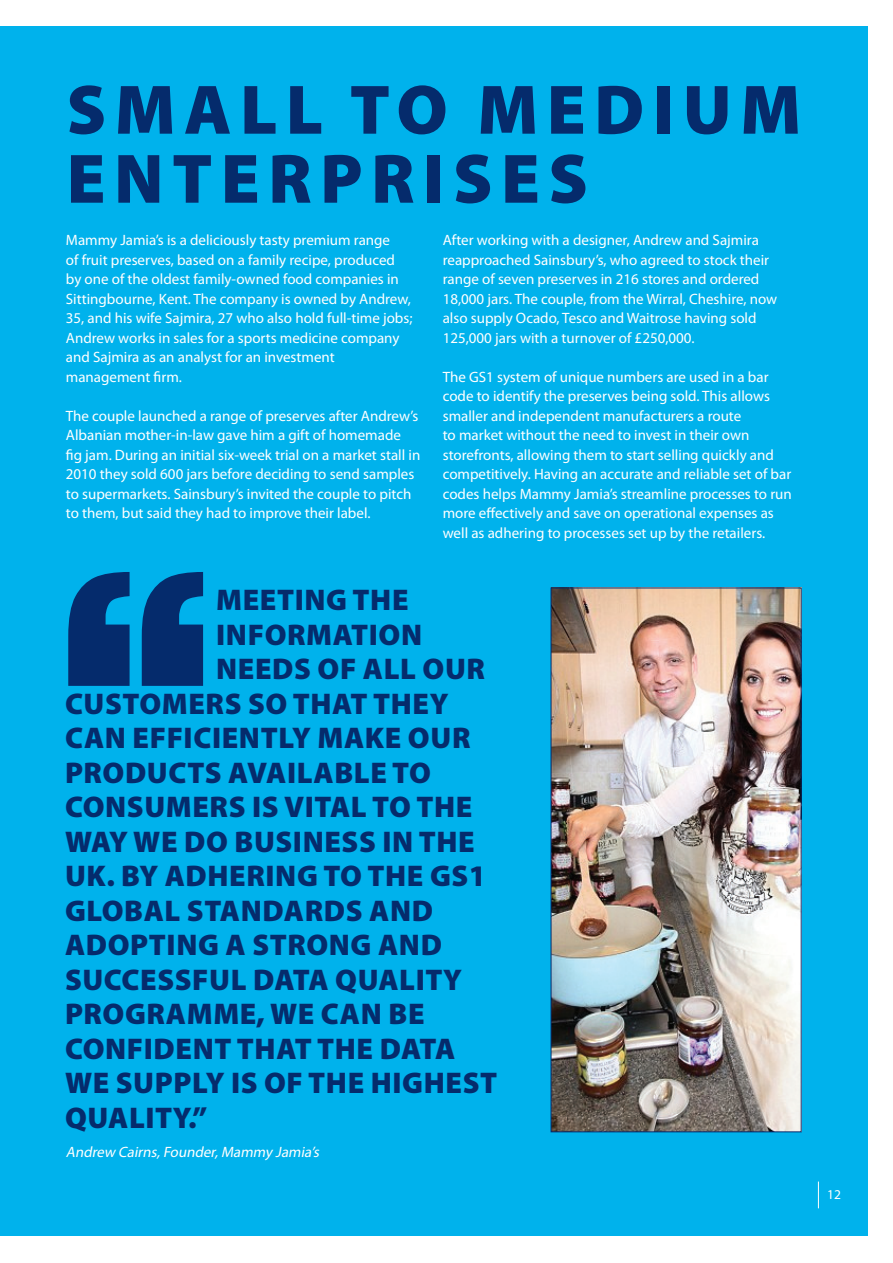
<style>
.page{position:relative;width:893px;height:1263px;background:#fff}
.page>*{position:absolute;margin:0;border:0;box-sizing:border-box;transform-origin:0 0}
.t1{font:700 363.9px "Lucida Sans Typewriter";color:#052b6c}
.t2{font:900 70.5px/69px "Myriad Pro";letter-spacing:.12em;color:#052b6c}
.t3{font:900 30px "Myriad Pro";letter-spacing:.02em;color:#052b6c}
.t4{font:15px/19.5px "Myriad Pro";color:#fff}
.t5{font:italic 15px "Myriad Pro";color:#fff}
.t6{font:13.5px "Myriad Pro";color:#fff}
</style>
<div class="page">
<div style="left:0;top:27px;width:867px;height:1209px;background:#00b2ec"></div>
<svg style="left:818px;top:1181px;width:1px;height:27px"></svg>
<img style="left:553px;top:590px;width:246px;height:540px">
<div style="left:551px;top:588px;width:250px;height:544px;border:1px solid #052b6c"></div>
<h2 class="t2" style="left:67px;top:73px;width:736px">SMALL TO MEDIUM<br>ENTERPRISES</h2>
<p class="t4" style="left:66px;top:230px;width:348px">Mammy Jamia’s is a deliciously tasty premium range<br>of fruit preserves, based on a family recipe, produced by one of the oldest family-owned food companies in Sittingbourne, Kent. The company is owned by Andrew, 35, and his wife Sajmira, 27 who also hold full-time jobs; Andrew works in sales for a sports medicine company and Sajmira as an analyst for an investment management firm.</p>
<p class="t4" style="left:66px;top:406px;width:356px">The couple launched a range of preserves after Andrew’s Albanian mother-in-law gave him a gift of homemade fig jam. During an initial six-week trial on a market stall in 2010 they sold 600 jars before deciding to send samples to supermarkets. Sainsbury’s invited the couple to pitch to them, but said they had to improve their label.</p>
<p class="t4" style="left:443px;top:230px;width:336px">After working with a designer, Andrew and Sajmira reapproached Sainsbury’s, who agreed to stock their range of seven preserves in 216 stores and ordered 18,000 jars. The couple, from the Wirral, Cheshire, now also supply Ocado, Tesco and Waitrose having sold 125,000 jars with a turnover of £250,000.</p>
<p class="t4" style="left:443px;top:367px;width:351px">The GS1 system of unique numbers are used in a bar code to identify the preserves being sold. This allows smaller and independent manufacturers a route<br>to market without the need to invest in their own storefronts, allowing them to start selling quickly and competitively. Having an accurate and reliable set of bar codes helps Mammy Jamia’s streamline processes to run more effectively and save on operational expenses as well as adhering to processes set up by the retailers.</p>
<h1 class="t1" style="left:-11px;top:515px;width:294px">‘‘</h1>
<h3 class="t3" style="left:216px;top:580px;width:45px">MEETING</h3>
<h3 class="t3" style="left:353px;top:580px;width:20px">THE</h3>
<h3 class="t3" style="left:65px;top:615px;width:62px">IN</h3>
<h3 class="t3" style="left:248px;top:615px;width:38px">FORMATION</h3>
<h3 class="t3" style="left:65px;top:649px;width:42px">NEEDS</h3>
<h3 class="t3" style="left:318px;top:649px;width:64px">OF ALL</h3>
<h3 class="t3" style="left:423px;top:649px;width:22px">OUR</h3>
<h3 class="t3" style="left:65px;top:684px;width:21px">CUSTOMERS</h3>
<h3 class="t3" style="left:248px;top:684px;width:65px">SO THAT</h3>
<h3 class="t3" style="left:373px;top:684px;width:20px">THE</h3>
<h3 class="t3" style="left:430px;top:684px;width:20px">Y</h3>
<h3 class="t3" style="left:65px;top:718px;width:21px">CAN</h3>
<h3 class="t3" style="left:133px;top:718px;width:68px">EFFICIENTL</h3>
<h3 class="t3" style="left:292px;top:718px;width:47px">Y MAKE</h3>
<h3 class="t3" style="left:408px;top:718px;width:22px">OUR</h3>
<h3 class="t3" style="left:65px;top:753px;width:39px">PRODUCTS</h3>
<h3 class="t3" style="left:228px;top:753px;width:19px">AVAILABLE</h3>
<h3 class="t3" style="left:392px;top:753px;width:20px">TO</h3>
<h3 class="t3" style="left:65px;top:787px;width:21px">CONSUMERS</h3>
<h3 class="t3" style="left:252px;top:787px;width:50px">IS VITAL</h3>
<h3 class="t3" style="left:372px;top:787px;width:64px">TO THE</h3>
<h3 class="t3" style="left:65px;top:822px;width:188px">WAY WEDOBUSINESS</h3>
<h3 class="t3" style="left:382px;top:822px;width:56px">IN THE</h3>
<h3 class="t3" style="left:65px;top:856px;width:120px">UK. BY ADHERING</h3>
<h3 class="t3" style="left:323px;top:856px;width:64px">TO THE</h3>
<h3 class="t3" style="left:430px;top:856px;width:57px">GS1</h3>
<h3 class="t3" style="left:65px;top:891px;width:20px">GLOBAL</h3>
<h3 class="t3" style="left:187px;top:891px;width:21px">STANDARDS</h3>
<h3 class="t3" style="left:369px;top:891px;width:22px">AND</h3>
<h3 class="t3" style="left:65px;top:925px;width:23px">ADO</h3>
<h3 class="t3" style="left:130px;top:925px;width:37px">PTING</h3>
<h3 class="t3" style="left:226px;top:925px;width:48px">A STRONG</h3>
<h3 class="t3" style="left:378px;top:925px;width:22px">AND</h3>
<h3 class="t3" style="left:65px;top:960px;width:19px">SUCCESS</h3>
<h3 class="t3" style="left:192px;top:960px;width:81px">FUL DATA</h3>
<h3 class="t3" style="left:335px;top:960px;width:40px">QUALIT</h3>
<h3 class="t3" style="left:443px;top:960px;width:20px">Y</h3>
<h3 class="t3" style="left:65px;top:994px;width:41px">PROGRAMME</h3>
<h3 class="t3" style="left:256px;top:994px;width:85px">, WE CAN</h3>
<h3 class="t3" style="left:388px;top:994px;width:18px">BE</h3>
<h3 class="t3" style="left:65px;top:1029px;width:21px">CON</h3>
<h3 class="t3" style="left:127px;top:1029px;width:35px">FIDENT</h3>
<h3 class="t3" style="left:237px;top:1029px;width:20px">THAT</h3>
<h3 class="t3" style="left:317px;top:1029px;width:20px">THE</h3>
<h3 class="t3" style="left:380px;top:1029px;width:20px">DATA</h3>
<h3 class="t3" style="left:65px;top:1063px;width:263px">WE SUPPLY IS OF THE</h3>
<h3 class="t3" style="left:371px;top:1063px;width:19px">HIGHEST</h3>
<h3 class="t3" style="left:65px;top:1098px;width:40px">QUALIT</h3>
<h3 class="t3" style="left:173px;top:1098px;width:36px">Y.”</h3>
<p class="t5" style="left:66px;top:1143px;width:258px">Andrew Cairns,Founder,Mammy Jamia’s</p>
<p class="t6" style="left:827px;top:1186px;width:15px">12</p>
</div>
